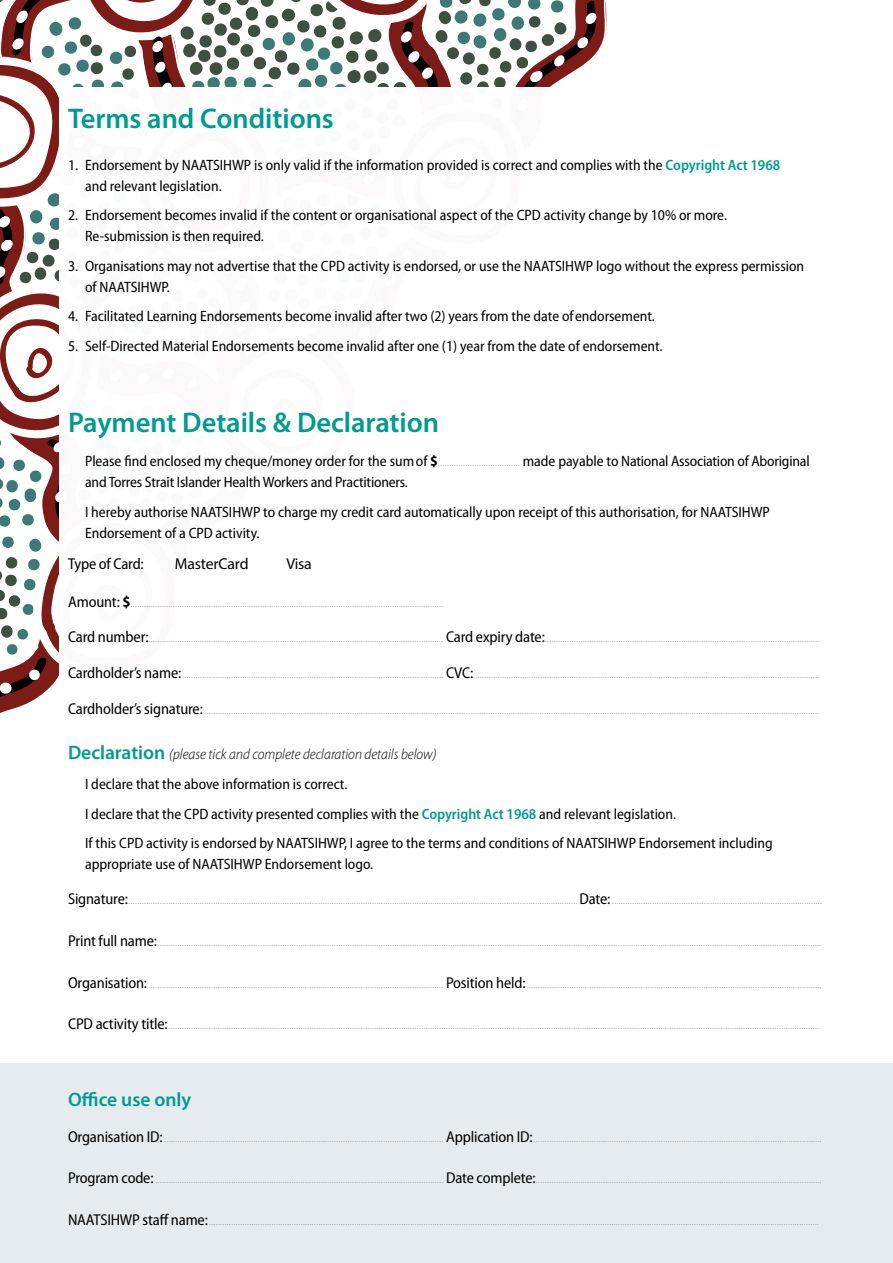
<style>
.page{position:relative;width:893px;height:1263px;background:#fff}
.page>*{position:absolute;margin:0;border:0;box-sizing:border-box;transform-origin:0 0}
.t1{font:600 28.5px "Myriad Pro";color:#009b90}
.t2{font:600 19.5px "Myriad Pro";color:#009b90}
.t3{font:15.75px "Myriad Pro";letter-spacing:-.01em;color:#000}
.t4{font:semi-condensed 15.75px "Myriad Pro";letter-spacing:-.01em;color:#000}
.t5{font:semi-condensed 15px/21px "Myriad Pro";color:#000}
.t6{font:8.25px "Myriad Pro";color:#939598}
.s1{font-weight:600;color:#009b90}
.s2{font-weight:700}
.s3{font-size:8.25px;color:#939598}
.s4{font-stretch:semi-condensed;font-size:15.75px;color:#000}
.s5{font-weight:700;font-stretch:semi-condensed;font-size:15.75px;color:#000}
.s6{font-weight:600;font-stretch:normal;font-size:19.5px;color:#009b90}
.s7{font-weight:300;font-style:italic}
</style>
<div class="page">
<svg style="left:0;top:0;width:607px;height:713px"></svg>
<div style="left:60px;top:87px;width:612px;height:723px;background:#fff"></div>
<div style="left:0;top:1063px;width:893px;height:200px;background:#e6ebef"></div>
<h1 class="t1" style="left:68px;top:100px;width:267px">Terms and Conditions</h1>
<h3 class="t5" style="left:85px;top:155px;width:697px;text-indent:-17px">1. Endorsement by NAATSIHWP is only valid if the information provided is correct and complies with the <span class="s1">Copyright Act 1968 </span>and relevant legislation.</h3>
<h3 class="t5" style="left:85px;top:205px;width:643px;text-indent:-17px">2. Endorsement becomes invalid if the content or organisational aspect of the CPD activity change by 10% or more.<br>Re‑submission is then required.</h3>
<h3 class="t5" style="left:85px;top:256px;width:721px;text-indent:-17px">3. Organisations may not advertise that the CPD activity is endorsed, or use the NAATSIHWP logo without the express permission of NAATSIHWP.</h3>
<h3 class="t5" style="left:68px;top:306px;width:588px">4. Facilitated Learning Endorsements become invalid after two (2) years from the date of endorsement.</h3>
<h3 class="t5" style="left:68px;top:336px;width:596px">5. Self-Directed Material Endorsements become invalid after one (1) year from the date of endorsement.</h3>
<h1 class="t1" style="left:68px;top:405px;width:373px">Payment Details &amp; Declaration</h1>
<h3 class="t5" style="left:85px;top:451px;width:726px">Please find enclosed my cheque/money order for the sum of <span class="s2">$</span><span class="s3">....................................</span> made payable to National Association of Aboriginal and Torres Strait Islander Health Workers and Practitioners.</h3>
<h3 class="t5" style="left:85px;top:501px;width:686px">I hereby authorise NAATSIHWP to charge my credit card automatically upon receipt of this authorisation, for NAATSIHWP<br>Endorsement of a CPD activity.</h3>
<h3 class="t4" style="left:68px;top:555px;width:77px">Type of Card:</h3>
<h3 class="t3" style="left:175px;top:553px;width:75px">MasterCard</h3>
<h3 class="t3" style="left:286px;top:553px;width:27px">Visa</h3>
<p class="t6" style="left:68px;top:599px;width:377px"><span class="s4">Amount:</span> <span class="s5">$</span>............................................................................................................................................</p>
<p class="t6" style="left:68px;top:635px;width:753px"><span class="s4">Card number:</span>.................................................................................................................................... <span class="s4">Card expiry date:</span>...........................................................................................................................</p>
<p class="t6" style="left:68px;top:670px;width:753px"><span class="s4">Cardholder’s name:</span>..................................................................................................................... <span class="s4">CVC:</span>...........................................................................................................................................................</p>
<p class="t6" style="left:68px;top:706px;width:752px"><span class="s4">Cardholder’s signature:</span> ...................................................................................................................................................................................................................................................................................</p>
<p class="t5" style="left:85px;top:740px;width:689px;line-height:29.5px;text-indent:-17px"><span class="s6">Declaration</span> <span class="s7">(please tick and complete declaration details below)<br></span>I declare that the above information is correct.<br>I declare that the CPD activity presented complies with the <span class="s1">Copyright Act 1968</span> and relevant legislation.<br>If this CPD activity is endorsed by NAATSIHWP, I agree to the terms and conditions of NAATSIHWP Endorsement including</p>
<h3 class="t5" style="left:85px;top:854px;width:290px">appropriate use of NAATSIHWP Endorsement logo.</h3>
<p class="t6" style="left:68px;top:896px;width:755px"><span class="s4">Signature:</span>......................................................................................................................................................................................................... <span class="s4">Date:</span> ..............................................................................................</p>
<p class="t6" style="left:68px;top:938px;width:755px"><span class="s4">Print full name:</span>.........................................................................................................................................................................................................................................................................................................</p>
<p class="t6" style="left:68px;top:980px;width:755px"><span class="s4">Organisation:</span> .................................................................................................................................... <span class="s4">Position held:</span> ....................................................................................................................................</p>
<p class="t6" style="left:68px;top:1021px;width:752px"><span class="s4">CPD activity title:</span>...................................................................................................................................................................................................................................................................................................</p>
<h2 class="t2" style="left:68px;top:1087px;width:125px">Office use only</h2>
<p class="t6" style="left:68px;top:1134px;width:755px"><span class="s4">Organisation ID:</span> ............................................................................................................................. <span class="s4">Application ID:</span>.................................................................................................................................</p>
<p class="t6" style="left:68px;top:1175px;width:755px"><span class="s4">Program code:</span> ................................................................................................................................. <span class="s4">Date complete:</span>................................................................................................................................</p>
<p class="t6" style="left:68px;top:1217px;width:752px"><span class="s4">NAATSIHWP staff name:</span>.................................................................................................................................................................................................................................................................................</p>
</div>
